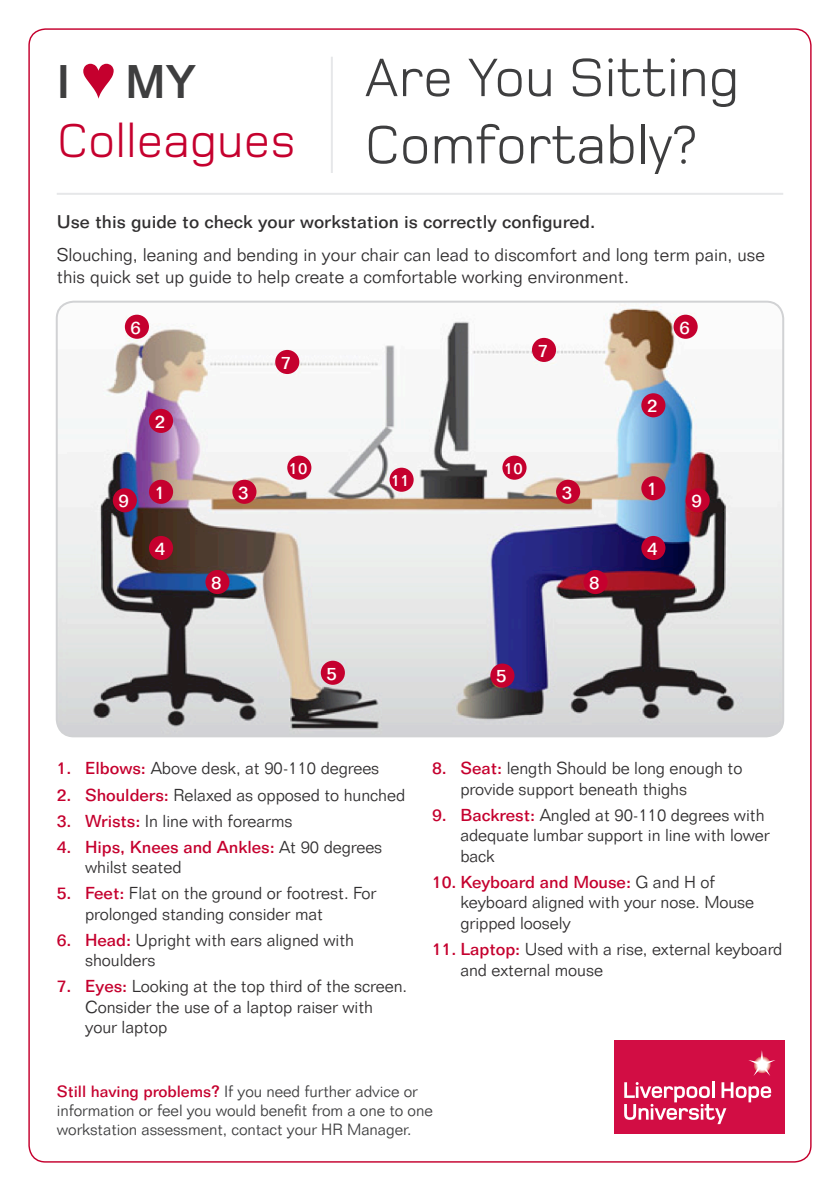
<style>
.page{position:relative;width:840px;height:1191px;background:#fff}
.page>*{position:absolute;margin:0;border:0;box-sizing:border-box;transform-origin:0 0}
.t1{font:56px/67.2px "Foundry Monoline";letter-spacing:-.005em;color:#3e3e3f}
.t2{font:49.4px/59.2px "Foundry Monoline";color:#c5002e}
.t3{font:300 18px/21.6px "Folio BT";color:#312f30}
.t4{font:500 18px "Folio BT";color:#312f30}
.t5{font:500 18px "Folio BT";color:#fff}
.t6{font:300 17px/20.4px "Folio BT";letter-spacing:-.005em;color:#312f30}
.t7{font:300 16px/19.2px "Folio BT";letter-spacing:-.005em;color:#3e3e3f}
.t8{font:500 16px "Folio BT";color:#fff}
.s1{font-weight:700;color:#3e3e3f}
.s2{font-family:"Franklin Gothic";font-size:57px}
.s3{font-weight:500;color:#c5002e}
</style>
<div class="page">
<img style="left:57px;top:302px;width:725px;height:434px">
<div style="left:56px;top:301px;width:727px;height:436px;border:2px solid #d1d2d4;border-radius:17px"></div>
<hr style="left:330px;top:57px;width:2px;height:116px;background:#e6e7e9">
<hr style="left:57px;top:193px;width:725px;height:2px;background:#e6e7e9">
<div style="left:613px;top:1040px;width:170px;height:94px;background:#d20d44"></div>
<hr style="left:711px;top:1081px;width:3px;height:16px;background:#fff">
<svg style="left:624px;top:1082px;width:146px;height:42px"></svg>
<svg style="left:748px;top:1050px;width:27px;height:26px"></svg>
<div style="left:149px;top:480px;width:24px;height:24px;background:#c5002e;border-radius:50%"></div>
<div style="left:641px;top:476px;width:24px;height:24px;background:#c5002e;border-radius:50%"></div>
<div style="left:149px;top:409px;width:24px;height:24px;background:#c5002e;border-radius:50%"></div>
<div style="left:232px;top:480px;width:24px;height:24px;background:#c5002e;border-radius:50%"></div>
<div style="left:125px;top:315px;width:24px;height:24px;background:#c5002e;border-radius:50%"></div>
<div style="left:275px;top:350px;width:24px;height:24px;background:#c5002e;border-radius:50%"></div>
<div style="left:205px;top:570px;width:24px;height:24px;background:#c5002e;border-radius:50%"></div>
<div style="left:583px;top:570px;width:24px;height:24px;background:#c5002e;border-radius:50%"></div>
<div style="left:531px;top:338px;width:24px;height:24px;background:#c5002e;border-radius:50%"></div>
<div style="left:673px;top:315px;width:24px;height:24px;background:#c5002e;border-radius:50%"></div>
<div style="left:149px;top:536px;width:24px;height:24px;background:#c5002e;border-radius:50%"></div>
<div style="left:320px;top:660px;width:25px;height:25px;background:#c5002e;border-radius:50%"></div>
<div style="left:113px;top:488px;width:24px;height:24px;background:#c5002e;border-radius:50%"></div>
<div style="left:685px;top:488px;width:24px;height:24px;background:#c5002e;border-radius:50%"></div>
<div style="left:502px;top:455px;width:24px;height:25px;background:#c5002e;border-radius:50%"></div>
<div style="left:287px;top:455px;width:24px;height:25px;background:#c5002e;border-radius:50%"></div>
<div style="left:389px;top:468px;width:24px;height:24px;background:#c5002e;border-radius:50%"></div>
<div style="left:490px;top:663px;width:24px;height:24px;background:#c5002e;border-radius:50%"></div>
<div style="left:641px;top:536px;width:24px;height:24px;background:#c5002e;border-radius:50%"></div>
<div style="left:555px;top:480px;width:25px;height:24px;background:#c5002e;border-radius:50%"></div>
<div style="left:641px;top:393px;width:24px;height:24px;background:#c5002e;border-radius:50%"></div>
<h2 class="t2" style="left:57px;top:52px;width:240px"><span class="s1">I</span><span class="s2">♥</span><span class="s1">MY<br></span>Colleagues</h2>
<h1 class="t1" style="left:364px;top:44px;width:376px">Are You Sitting<br>Comfortably?</h1>
<p class="t4" style="left:57px;top:211px;width:539px">Use this guide to check your workstation is correctly configured.</p>
<p class="t3" style="left:57px;top:244px;width:709px">Slouching, leaning and bending in your chair can lead to discomfort and long term pain, use this quick set up guide to help create a comfortable working environment.</p>
<p class="t5" style="left:130px;top:316px;width:12px">6</p>
<p class="t5" style="left:155px;top:410px;width:12px">2</p>
<p class="t5" style="left:281px;top:351px;width:12px">7</p>
<p class="t5" style="left:537px;top:339px;width:12px">7</p>
<p class="t5" style="left:679px;top:316px;width:12px">6</p>
<p class="t5" style="left:646px;top:395px;width:12px">2</p>
<p class="t8" style="left:289px;top:458px;width:20px">10</p>
<p class="t8" style="left:504px;top:458px;width:20px">10</p>
<p class="t8" style="left:391px;top:470px;width:20px">11</p>
<p class="t5" style="left:155px;top:481px;width:12px">1</p>
<p class="t5" style="left:646px;top:478px;width:12px">1</p>
<p class="t5" style="left:238px;top:481px;width:12px">3</p>
<p class="t5" style="left:561px;top:481px;width:12px">3</p>
<p class="t5" style="left:118px;top:490px;width:12px">9</p>
<p class="t5" style="left:691px;top:490px;width:12px">9</p>
<p class="t5" style="left:155px;top:537px;width:12px">4</p>
<p class="t5" style="left:211px;top:571px;width:12px">8</p>
<p class="t5" style="left:589px;top:571px;width:12px">8</p>
<p class="t5" style="left:326px;top:662px;width:12px">5</p>
<p class="t5" style="left:496px;top:665px;width:12px">5</p>
<p class="t5" style="left:646px;top:537px;width:12px">4</p>
<p class="t6" style="left:57px;top:758px;width:324px"><span class="s3">1. Elbows:</span> Above desk, at 90-110 degrees</p>
<p class="t6" style="left:57px;top:784px;width:350px"><span class="s3">2. Shoulders:</span> Relaxed as opposed to hunched</p>
<p class="t6" style="left:57px;top:810px;width:237px"><span class="s3">3. Wrists:</span> In line with forearms</p>
<p class="t6" style="left:85px;top:836px;width:298px;text-indent:-28px"><span class="s3">4. Hips, Knees and Ankles:</span> At 90 degrees whilst seated</p>
<p class="t6" style="left:85px;top:882px;width:293px;text-indent:-28px"><span class="s3">5. Feet:</span> Flat on the ground or footrest. For prolonged standing consider mat</p>
<p class="t6" style="left:85px;top:929px;width:270px;text-indent:-28px"><span class="s3">6. Head:</span> Upright with ears aligned with shoulders</p>
<p class="t6" style="left:85px;top:975px;width:323px;text-indent:-28px"><span class="s3">7. Eyes:</span> Looking at the top third of the screen.<br>Consider the use of a laptop raiser with your laptop</p>
<p class="t6" style="left:460px;top:758px;width:283px;text-indent:-28px"><span class="s3">8. Seat:</span> length Should be long enough to provide support beneath thighs</p>
<p class="t6" style="left:460px;top:804px;width:311px;text-indent:-28px"><span class="s3">9. Backrest:</span> Angled at 90-110 degrees with adequate lumbar support in line with lower back</p>
<p class="t6" style="left:460px;top:871px;width:295px;text-indent:-28px"><span class="s3">10. Keyboard and Mouse:</span> G and H of keyboard aligned with your nose. Mouse gripped loosely</p>
<p class="t6" style="left:460px;top:937px;width:323px;line-height:21.6px;text-indent:-28px"><span class="s3">11. Laptop:</span> Used with a rise, external keyboard and external mouse</p>
<p class="t7" style="left:57px;top:1081px;width:377px"><span class="s3">Still having problems?</span> If you need further advice or information or feel you would benefit from a one to one workstation assessment, contact your HR Manager.</p>
</div>
